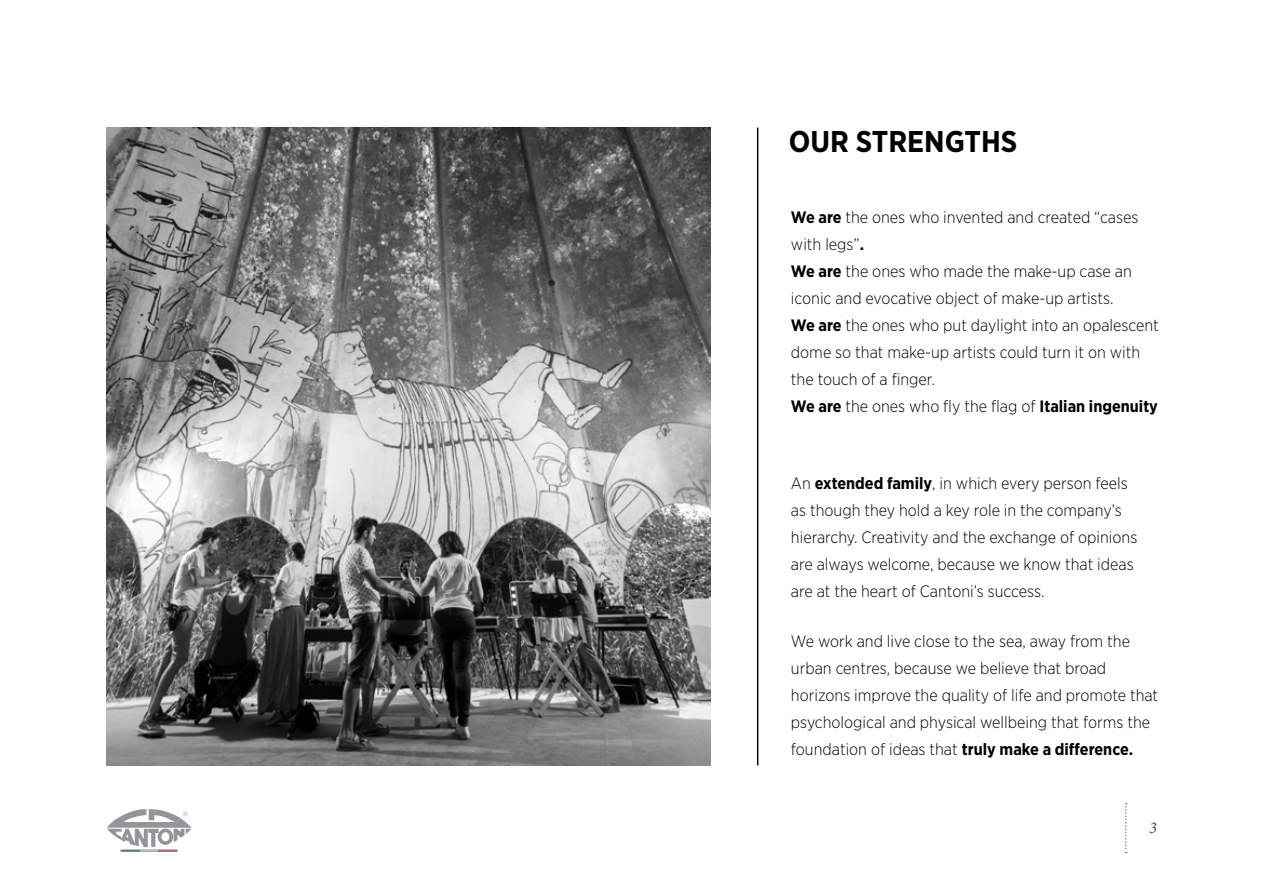
<style>
.page{position:relative;width:1263px;height:893px;background:#fff}
.page>*{position:absolute;margin:0;border:0;box-sizing:border-box;transform-origin:0 0}
.t1{font:700 30px "Gotham Narrow";color:#000}
.t2{font:300 16.5px/27px "Gotham Narrow";color:#000}
.t3{font:italic 16.5px "Minion Pro";color:#4d4d4f}
.s1{font-weight:700}
</style>
<div class="page">
<svg style="left:1125px;top:803px;width:2px;height:50px"></svg>
<svg style="left:107px;top:809px;width:84px;height:42px"></svg>
<hr style="left:757px;top:128px;width:1px;height:637px;background:#000">
<img style="left:106px;top:128px;width:605px;height:637px">
<h1 class="t1" style="left:789px;top:122px;width:230px">OUR STRENGTHS</h1>
<p class="t2" style="left:791px;top:203px;width:369px"><span class="s1">We are</span> the ones who invented and created “cases with legs”<span class="s1">.<br>We are</span> the ones who made the make-up case an iconic and evocative object of make-up artists.<br><span class="s1">We are</span> the ones who put daylight into an opalescent dome so that make-up artists could turn it on with the touch of a finger.<br><span class="s1">We are</span> the ones who fly the flag of <span class="s1">Italian ingenuity</span></p>
<p class="t2" style="left:791px;top:470px;width:348px">An <span class="s1">extended family</span>, in which every person feels as though they hold a key role in the company’s hierarchy. Creativity and the exchange of opinions are always welcome, because we know that ideas are at the heart of Cantoni’s success.</p>
<p class="t2" style="left:791px;top:628px;width:369px">We work and live close to the sea, away from the urban centres, because we believe that broad horizons improve the quality of life and promote that psychological and physical wellbeing that forms the foundation of ideas that <span class="s1">truly make a difference.</span></p>
<p class="t3" style="left:1149px;top:816px;width:9px">3</p>
</div>
